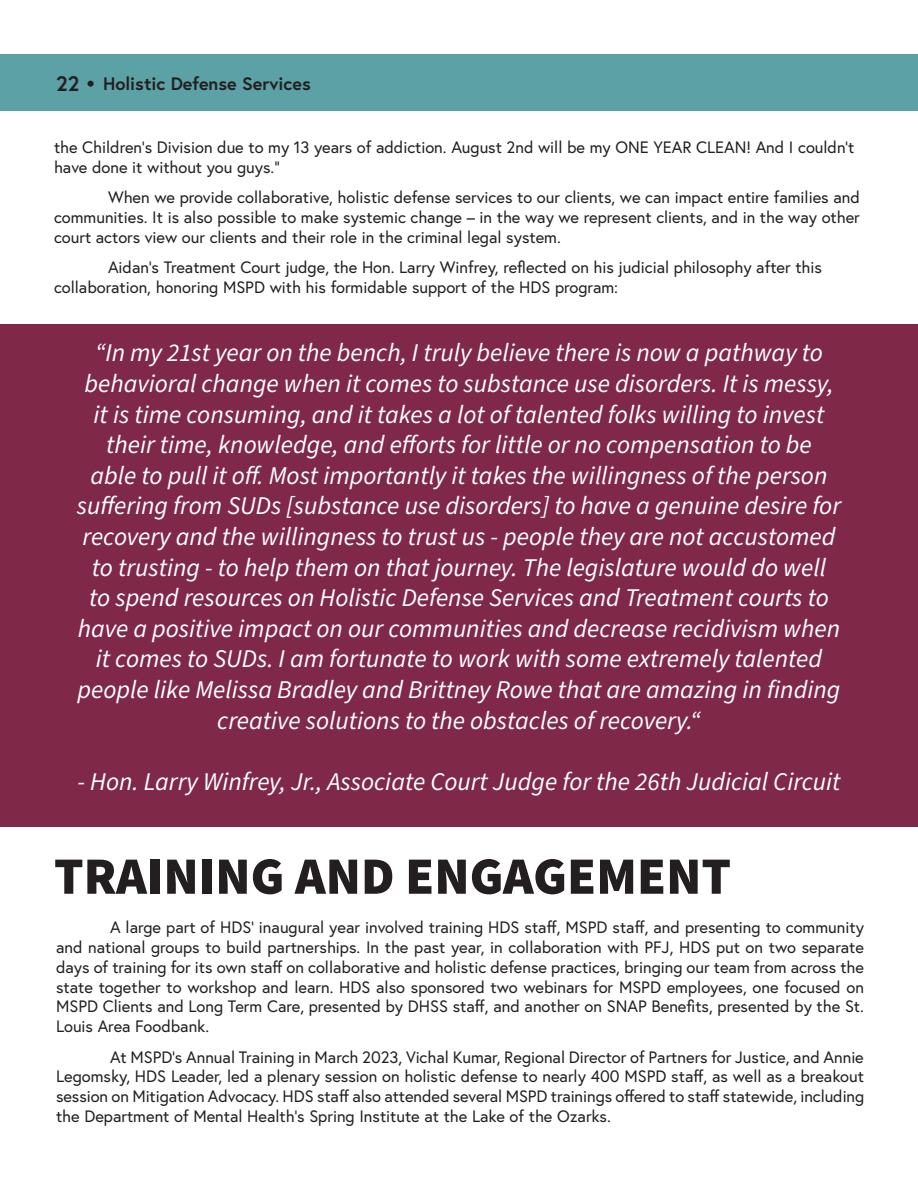
<style>
.page{position:relative;width:918px;height:1188px;background:#fff}
.page>*{position:absolute;margin:0;border:0;box-sizing:border-box;transform-origin:0 0}
._41_Reg_Left{font:900 52.5px "Source Sans Pro";color:#231f20}
.t1{font:italic 25.5px/30.6px "Source Sans Pro";color:#fff;text-align:center}
.t2{font:700 21px "Europa";color:#231f20}
.t3{font:700 18px "Europa";color:#231f20}
.Body__Left_Justify{font:16.5px/19.8px "Europa";color:#231f20;text-align:justify}
</style>
<div class="page">
<div style="left:0;top:324px;width:918px;height:503px;background:#802848"></div>
<div style="left:0;top:54px;width:918px;height:56px;background:#5ca1a5"></div>
<p class="t2" style="left:56px;top:69px;width:41px">22 •</p>
<p class="t3" style="left:103px;top:71px;width:209px">Holistic Defense Services</p>
<p class="Body__Left_Justify" style="left:54px;top:137px;width:802px">the Children’s Division due to my 13 years of addiction. August 2nd will be my ONE YEAR CLEAN! And I couldn’t have done it without you guys.”</p>
<p class="Body__Left_Justify" style="left:54px;top:187px;width:807px;text-indent:54px">When we provide collaborative, holistic defense services to our clients, we can impact entire families and communities. It is also possible to make systemic change – in the way we represent clients, and in the way other court actors view our clients and their role in the criminal legal system.</p>
<p class="Body__Left_Justify" style="left:54px;top:257px;width:769px;text-indent:54px">Aidan’s Treatment Court judge, the Hon. Larry Winfrey, reflected on his judicial philosophy after this collaboration, honoring MSPD with his formidable support of the HDS program:</p>
<p class="t1" style="left:77px;top:338px;width:766px">“In my 21st year on the bench, I truly believe there is now a pathway to behavioral change when it comes to substance use disorders. It is messy, it is time consuming, and it takes a lot of talented folks willing to invest their time, knowledge, and efforts for little or no compensation to be<br>able to pull it off. Most importantly it takes the willingness of the person suffering from SUDs [substance use disorders] to have a genuine desire for recovery and the willingness to trust us - people they are not accustomed to trusting - to help them on that journey. The legislature would do well<br>to spend resources on Holistic Defense Services and Treatment courts to have a positive impact on our communities and decrease recidivism when it comes to SUDs. I am fortunate to work with some extremely talented people like Melissa Bradley and Brittney Rowe that are amazing in finding creative solutions to the obstacles of recovery.“</p>
<p class="t1" style="left:77px;top:767px;width:765px">- Hon. Larry Winfrey, Jr., Associate Court Judge for the 26th Judicial Circuit</p>
<p class="_41_Reg_Left" style="left:54px;top:840px;width:679px">TRAINING AND ENGAGEMENT</p>
<p class="Body__Left_Justify" style="left:56px;top:917px;width:810px;text-indent:54px">A large part of HDS’ inaugural year involved training HDS staff, MSPD staff, and presenting to community and national groups to build partnerships. In the past year, in collaboration with PFJ, HDS put on two separate days of training for its own staff on collaborative and holistic defense practices, bringing our team from across the state together to workshop and learn. HDS also sponsored two webinars for MSPD employees, one focused on MSPD Clients and Long Term Care, presented by DHSS staff, and another on SNAP Benefits, presented by the St.<br>Louis Area Foodbank.</p>
<p class="Body__Left_Justify" style="left:56px;top:1047px;width:810px;text-indent:54px">At MSPD’s Annual Training in March 2023, Vichal Kumar, Regional Director of Partners for Justice, and Annie Legomsky, HDS Leader, led a plenary session on holistic defense to nearly 400 MSPD staff, as well as a breakout session on Mitigation Advocacy. HDS staff also attended several MSPD trainings offered to staff statewide, including the Department of Mental Health’s Spring Institute at the Lake of the Ozarks.</p>
</div>
